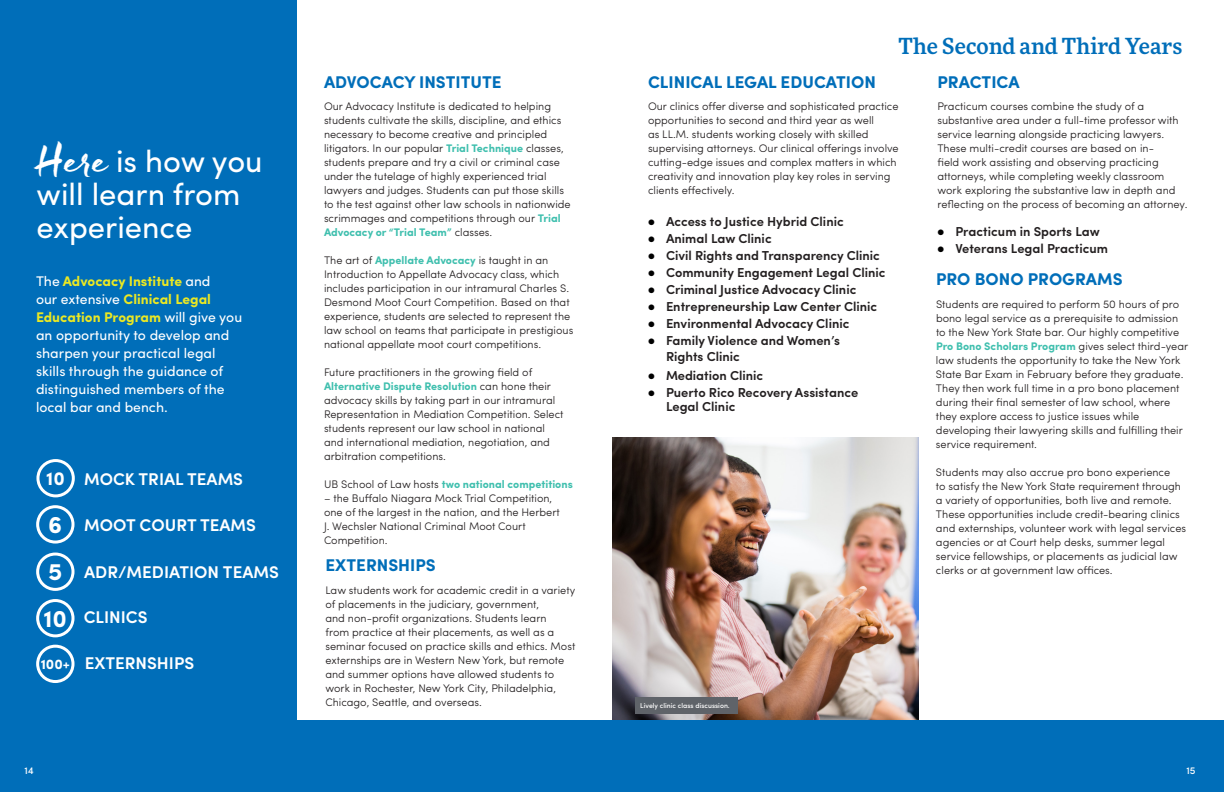
<style>
.page{position:relative;width:1224px;height:792px;background:#fff}
.page>*{position:absolute;margin:0;border:0;box-sizing:border-box;transform-origin:0 0}
._1_Column_Style{font:31px/33px "Sofia Pro";color:#fff}
._1_Column_Style-2{font:700 24px "Sofia Pro";color:#fff}
.t1{font:500 22px "More Pro";color:#006eb9}
._1_Column_Style-3{font:700 19px "Sofia Pro";color:#fff}
._1_Column_Style-4{font:700 17px "Sofia Pro";color:#006eb9}
._1_Column_Style-5{font:600 17px "Sofia Pro";color:#fff}
._1_Column_Style-6{font:14px/18px "Sofia Pro";color:#fff}
._1_Column_Style-7{font:700 14px "Sofia Pro";color:#fff}
._1_Column_Style-8{font:600 13px "Sofia Pro";color:#231f20}
._1_Column_Style-9{font:300 11px/14px "Sofia Pro";color:#231f20}
._1_Column_Style-10{font:700 11px "Sofia Pro";color:#3fbfae}
._1_Column_Style-11{font:500 10px "Sofia Pro";color:#fff}
._1_Column_Style-12{font:500 7px "Sofia Pro";color:#fff}
.s1{font-family:"Freeland";font-size:41px}
.s2{font-weight:700;color:#ebe823}
.s3{font-weight:700;color:#3fbfae}
.s4{font-weight:300;color:#231f20}
.s5{font-family:"More Pro";font-weight:400;color:#000}
</style>
<div class="page">
<div style="left:0;top:0;width:297px;height:792px;background:#006eb9"></div>
<div style="left:74px;top:720px;width:1150px;height:72px;background:#006eb9"></div>
<div style="left:36px;top:459px;width:39px;height:38px;border:3px solid #fff;border-radius:50%"></div>
<div style="left:36px;top:505px;width:39px;height:39px;border:3px solid #fff;border-radius:50%"></div>
<div style="left:36px;top:553px;width:39px;height:38px;border:3px solid #fff;border-radius:50%"></div>
<div style="left:36px;top:599px;width:39px;height:38px;border:3px solid #fff;border-radius:50%"></div>
<div style="left:36px;top:645px;width:39px;height:38px;border:3px solid #fff;border-radius:50%"></div>
<img style="left:612px;top:438px;width:306px;height:282px">
<div style="left:635px;top:697px;width:103px;height:16px;background:#5f6369"></div>
<p class="_1_Column_Style" style="left:37px;top:143px;width:228px"><span class="s1">Here</span> is how you will learn from experience</p>
<p class="_1_Column_Style-6" style="left:36px;top:271px;width:208px">The <span class="s2">Advocacy Institute</span> and<br>our extensive <span class="s2">Clinical Legal<br>Education Program</span> will give you an opportunity to develop and sharpen your practical legal skills through the guidance of distinguished members of the local bar and bench.</p>
<p class="_1_Column_Style-3" style="left:46px;top:464px;width:20px">10</p>
<p class="_1_Column_Style-2" style="left:48px;top:506px;width:16px">6</p>
<p class="_1_Column_Style-2" style="left:48px;top:553px;width:16px">5</p>
<p class="_1_Column_Style-2" style="left:44px;top:601px;width:25px">10</p>
<p class="_1_Column_Style-7" style="left:41px;top:654px;width:31px">100+</p>
<p class="_1_Column_Style-5" style="left:84px;top:466px;width:161px">MOCK TRIAL TEAMS</p>
<p class="_1_Column_Style-5" style="left:84px;top:512px;width:173px">MOOT COURT TEAMS</p>
<p class="_1_Column_Style-5" style="left:84px;top:559px;width:196px">ADR/MEDIATION TEAMS</p>
<p class="_1_Column_Style-5" style="left:84px;top:604px;width:65px">CLINICS</p>
<p class="_1_Column_Style-5" style="left:85px;top:650px;width:111px">EXTERNSHIPS</p>
<p class="_1_Column_Style-11" style="left:24px;top:763px;width:11px">14</p>
<p class="t1" style="left:899px;top:30px;width:286px">The Second and Third Years</p>
<p class="_1_Column_Style-4" style="left:324px;top:69px;width:179px">ADVOCACY INSTITUTE</p>
<p class="_1_Column_Style-4" style="left:648px;top:69px;width:230px">CLINICAL LEGAL EDUCATION</p>
<p class="_1_Column_Style-9" style="left:324px;top:99px;width:248px">Our Advocacy Institute is dedicated to helping students cultivate the skills, discipline, and ethics necessary to become creative and principled litigators. In our popular <span class="s3">Trial Technique</span> classes, students prepare and try a civil or criminal case under the tutelage of highly experienced trial lawyers and judges. Students can put those skills to the test against other law schools in nationwide scrimmages and competitions through our <span class="s3">Trial Advocacy or “Trial Team”</span> classes.</p>
<p class="_1_Column_Style-9" style="left:324px;top:253px;width:251px">The art of <span class="s3">Appellate Advocacy</span> is taught in an Introduction to Appellate Advocacy class, which includes participation in our intramural Charles S.<br>Desmond Moot Court Competition. Based on that experience, students are selected to represent the law school on teams that participate in prestigious national appellate moot court competitions.</p>
<p class="_1_Column_Style-9" style="left:324px;top:365px;width:241px">Future practitioners in the growing field of <span class="s3">Alternative Dispute Resolution</span> can hone their advocacy skills by taking part in our intramural Representation in Mediation Competition. Select students represent our law school in national and international mediation, negotiation, and arbitration competitions.</p>
<p class="_1_Column_Style-10" style="left:324px;top:476px;width:250px"><span class="s4">UB School of Law hosts</span> two national competitions</p>
<p class="_1_Column_Style-9" style="left:324px;top:491px;width:237px">– the Buffalo Niagara Mock Trial Competition, one of the largest in the nation, and the Herbert J. Wechsler National Criminal Moot Court Competition.</p>
<p class="_1_Column_Style-4" style="left:325px;top:553px;width:112px">EXTERNSHIPS</p>
<p class="_1_Column_Style-9" style="left:325px;top:583px;width:252px">Law students work for academic credit in a variety of placements in the judiciary, government,<br>and non-profit organizations. Students learn<br>from practice at their placements, as well as a seminar focused on practice skills and ethics. Most externships are in Western New York, but remote and summer options have allowed students to work in Rochester, New York City, Philadelphia, Chicago, Seattle, and overseas.</p>
<p class="_1_Column_Style-9" style="left:648px;top:99px;width:252px">Our clinics offer diverse and sophisticated practice opportunities to second and third year as well<br>as LL.M. students working closely with skilled supervising attorneys. Our clinical offerings involve cutting-edge issues and complex matters in which creativity and innovation play key roles in serving clients effectively.</p>
<p class="_1_Column_Style-8" style="left:648px;top:211px;width:197px"><span class="s5">•</span> Access to Justice Hybrid Clinic</p>
<p class="_1_Column_Style-8" style="left:648px;top:228px;width:125px"><span class="s5">•</span> Animal Law Clinic</p>
<p class="_1_Column_Style-8" style="left:648px;top:245px;width:234px"><span class="s5">•</span> Civil Rights and Transparency Clinic</p>
<p class="_1_Column_Style-8" style="left:648px;top:262px;width:239px"><span class="s5">•</span> Community Engagement Legal Clinic</p>
<p class="_1_Column_Style-8" style="left:648px;top:279px;width:210px"><span class="s5">•</span> Criminal Justice Advocacy Clinic</p>
<p class="_1_Column_Style-8" style="left:648px;top:296px;width:231px"><span class="s5">•</span> Entrepreneurship Law Center Clinic</p>
<p class="_1_Column_Style-8" style="left:648px;top:313px;width:203px"><span class="s5">•</span> Environmental Advocacy Clinic</p>
<p class="_1_Column_Style-8" style="left:648px;top:330px;width:194px"><span class="s5">•</span> Family Violence and Women’s</p>
<p class="_1_Column_Style-8" style="left:648px;top:365px;width:117px"><span class="s5">•</span> Mediation Clinic</p>
<p class="_1_Column_Style-8" style="left:648px;top:382px;width:212px"><span class="s5">•</span> Puerto Rico Recovery Assistance</p>
<p class="_1_Column_Style-8" style="left:666px;top:397px;width:71px">Legal Clinic</p>
<p class="_1_Column_Style-8" style="left:666px;top:347px;width:76px">Rights Clinic</p>
<p class="_1_Column_Style-12" style="left:640px;top:700px;width:91px">Lively clinic class discussion.</p>
<p class="_1_Column_Style-4" style="left:937px;top:69px;width:84px">PRACTICA</p>
<p class="_1_Column_Style-9" style="left:937px;top:99px;width:252px">Practicum courses combine the study of a substantive area under a full-time professor with service learning alongside practicing lawyers.<br>These multi-credit courses are based on in-<br>field work assisting and observing practicing attorneys, while completing weekly classroom work exploring the substantive law in depth and reflecting on the process of becoming an attorney.</p>
<p class="_1_Column_Style-8" style="left:937px;top:222px;width:164px"><span class="s5">•</span> Practicum in Sports Law</p>
<p class="_1_Column_Style-8" style="left:937px;top:239px;width:172px"><span class="s5">•</span> Veterans Legal Practicum</p>
<p class="_1_Column_Style-4" style="left:936px;top:266px;width:188px">PRO BONO PROGRAMS</p>
<p class="_1_Column_Style-9" style="left:936px;top:296px;width:245px">Students are required to perform 50 hours of pro bono legal service as a prerequisite to admission</p>
<p class="_1_Column_Style-9" style="left:936px;top:324px;width:254px">to the New York State bar. Our highly competitive <span class="s3">Pro Bono Scholars Program</span> gives select third-year law students the opportunity to take the New York State Bar Exam in February before they graduate.<br>They then work full time in a pro bono placement during their final semester of law school, where they explore access to justice issues while developing their lawyering skills and fulfilling their service requirement.</p>
<p class="_1_Column_Style-9" style="left:936px;top:464px;width:252px">Students may also accrue pro bono experience<br>to satisfy the New York State requirement through a variety of opportunities, both live and remote.<br>These opportunities include credit-bearing clinics and externships, volunteer work with legal services agencies or at Court help desks, summer legal service fellowships, or placements as judicial law clerks or at government law offices.</p>
<p class="_1_Column_Style-11" style="left:1187px;top:763px;width:11px">15</p>
</div>
